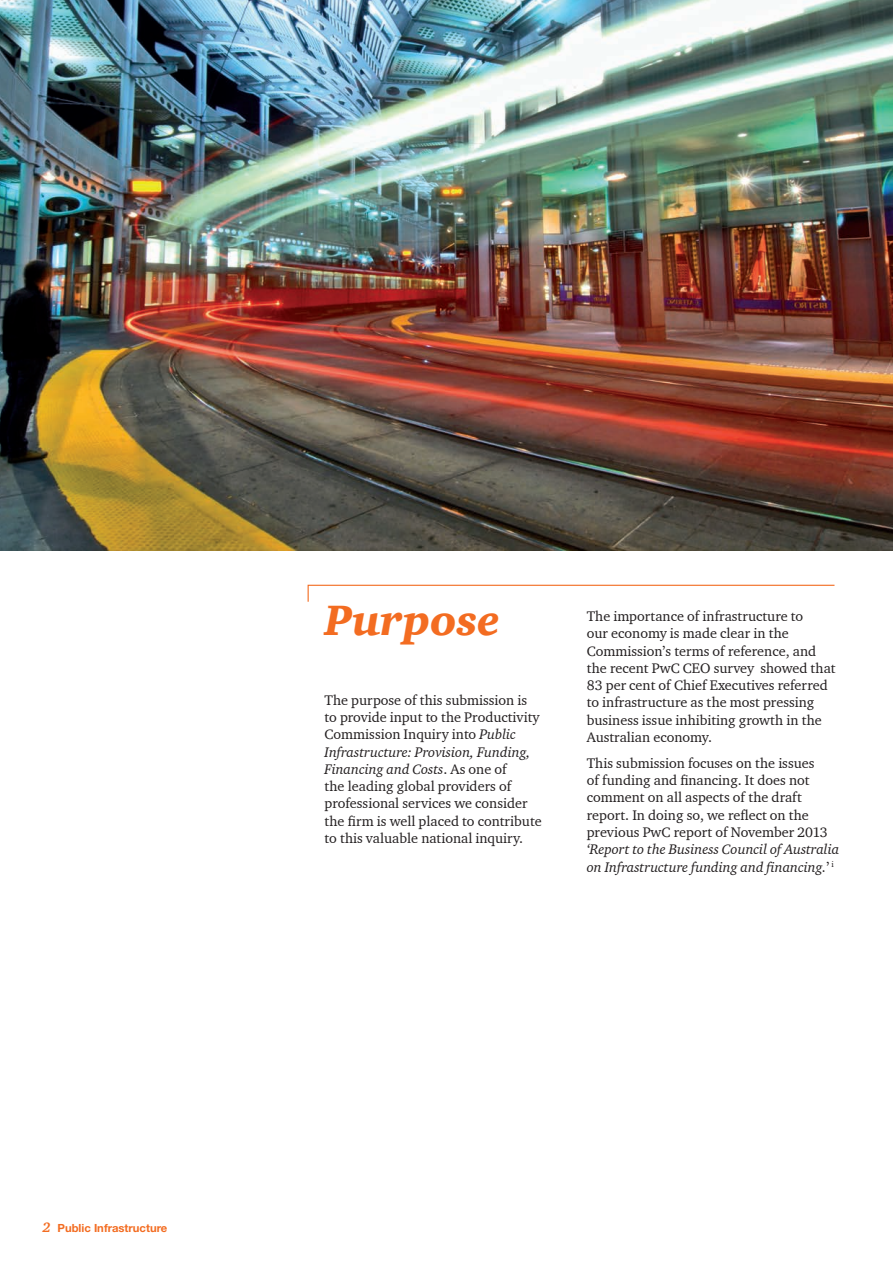
<style>
.page{position:relative;width:893px;height:1263px;background:#fff}
.page>*{position:absolute;margin:0;border:0;box-sizing:border-box;transform-origin:0 0}
.t1{font:43.5px "Charter ITC Blac Ital";color:#f36c21}
.BODY_TEXT{font:14.25px/17.2px "Charter ITC";color:#231f20}
._04A_-_Body_Text{font:700 11.25px "Helvetica Neue";color:#f36c21}
.s1{font-family:"Charter ITC";font-style:italic;font-size:14.25px}
.s2{font-style:italic}
</style>
<div class="page">
<img style="left:0;top:0;width:893px;height:551px">
<svg style="left:307px;top:584px;width:528px;height:18px"></svg>
<p class="_04A_-_Body_Text" style="left:43px;top:1221px;width:126px"><span class="s1">2</span> Public Infrastructure</p>
<p class="t1" style="left:325px;top:593px;width:177px">Purpose</p>
<p class="BODY_TEXT" style="left:325px;top:691px;width:219px">The purpose of this submission is to provide input to the Productivity Commission Inquiry into <span class="s2">Public Infrastructure: Provision, Funding, Financing and Costs</span>. As one of<br>the leading global providers of professional services we consider the firm is well placed to contribute to this valuable national inquiry.</p>
<p class="BODY_TEXT" style="left:587px;top:607px;width:250px">The importance of infrastructure to<br>our economy is made clear in the Commission’s terms of reference, and the recent PwC CEO survey showed that 83 per cent of Chief Executives referred to infrastructure as the most pressing business issue inhibiting growth in the Australian economy.</p>
<p class="BODY_TEXT" style="left:587px;top:754px;width:254px">This submission focuses on the issues<br>of funding and financing. It does not comment on all aspects of the draft report. In doing so, we reflect on the previous PwC report of November 2013 <span class="s2">‘Report to the Business Council of Australia on Infrastructure funding and financing.</span>’ <sup>i</sup></p>
</div>
